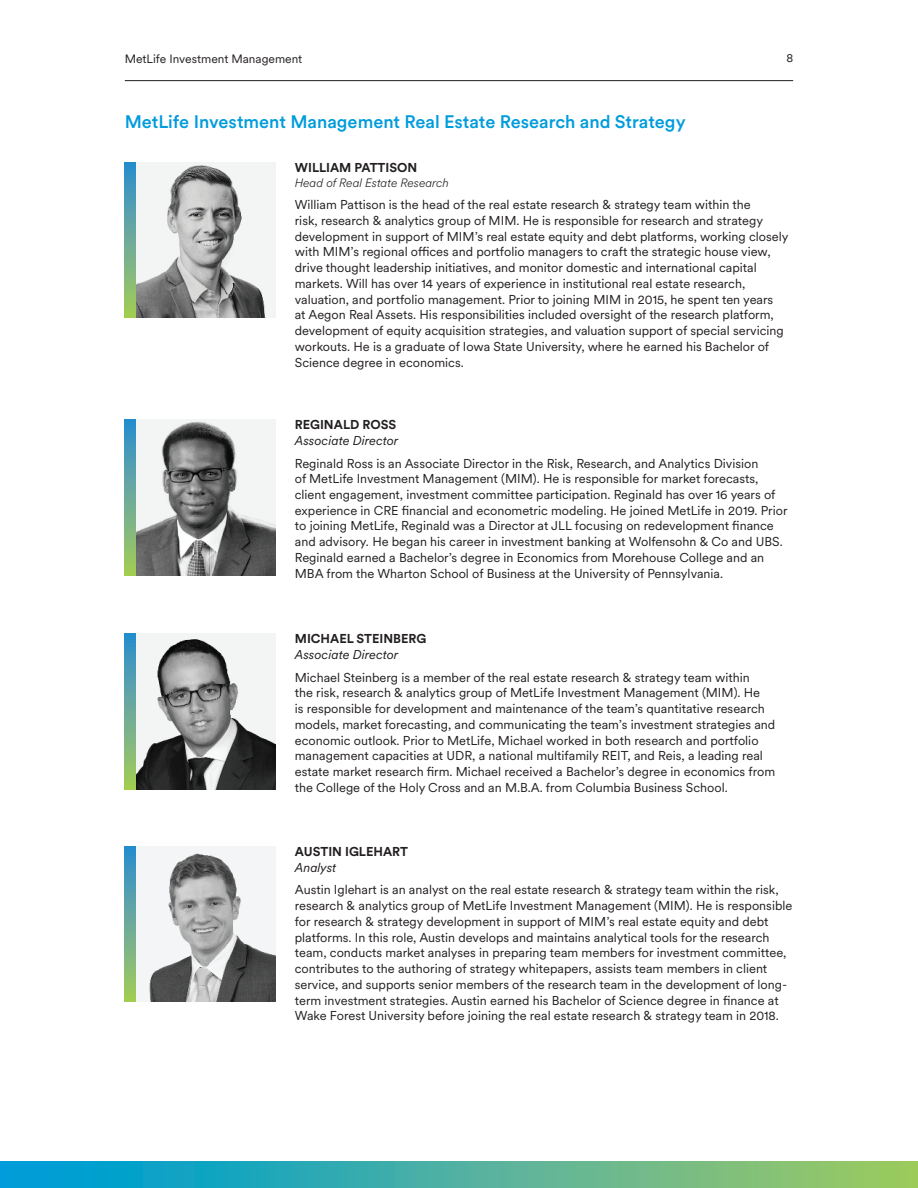
<style>
.page{position:relative;width:918px;height:1188px;background:#fff}
.page>*{position:absolute;margin:0;border:0;box-sizing:border-box;transform-origin:0 0}
.t1{font:500 18px "Met Life Circular";color:#009cdc}
.t2{font:12.75px/15.8px "Met Life Circular";color:#231f20}
.t3{font:700 12.75px "Met Life Circular";color:#231f20}
.t4{font:italic 12.75px "Met Life Circular";color:#231f20}
.t5{font:12px "Met Life Circular";color:#231f20}
.t6{font:italic 300 12px "Met Life Circular";color:#231f20}
</style>
<div class="page">
<hr style="left:125px;top:80px;width:668px;height:1px;background:#231f20">
<div style="left:0;top:1161px;width:918px;height:27px;background:linear-gradient(to right,#009add,#a4c962)"></div>
<img style="left:136px;top:162px;width:140px;height:155px">
<img style="left:136px;top:420px;width:140px;height:155px">
<img style="left:136px;top:634px;width:140px;height:155px">
<img style="left:136px;top:847px;width:140px;height:155px">
<svg style="left:125px;top:162px;width:11px;height:155px"></svg>
<svg style="left:125px;top:420px;width:11px;height:155px"></svg>
<svg style="left:125px;top:634px;width:11px;height:155px"></svg>
<svg style="left:125px;top:847px;width:11px;height:155px"></svg>
<p class="t5" style="left:125px;top:53px;width:179px">MetLife Investment Management</p>
<p class="t5" style="left:786px;top:53px;width:8px">8</p>
<h1 class="t1" style="left:125px;top:115px;width:562px">MetLife Investment Management Real Estate Research and Strategy</h1>
<p class="t3" style="left:295px;top:161px;width:124px">WILLIAM PATTISON</p>
<p class="t6" style="left:295px;top:175px;width:156px">Head of Real Estate Research</p>
<p class="t2" style="left:295px;top:197px;width:495px">William Pattison is the head of the real estate research &amp; strategy team within the<br>risk, research &amp; analytics group of MIM. He is responsible for research and strategy development in support of MIM’s real estate equity and debt platforms, working closely with MIM’s regional offices and portfolio managers to craft the strategic house view, drive thought leadership initiatives, and monitor domestic and international capital markets. Will has over 14 years of experience in institutional real estate research, valuation, and portfolio management. Prior to joining MIM in 2015, he spent ten years<br>at Aegon Real Assets. His responsibilities included oversight of the research platform, development of equity acquisition strategies, and valuation support of special servicing workouts. He is a graduate of Iowa State University, where he earned his Bachelor of Science degree in economics.</p>
<p class="t3" style="left:295px;top:419px;width:103px">REGINALD ROSS</p>
<p class="t4" style="left:295px;top:436px;width:105px">Associate Director</p>
<p class="t2" style="left:295px;top:456px;width:494px">Reginald Ross is an Associate Director in the Risk, Research, and Analytics Division<br>of MetLife Investment Management (MIM). He is responsible for market forecasts, client engagement, investment committee participation. Reginald has over 16 years of experience in CRE financial and econometric modeling. He joined MetLife in 2019. Prior to joining MetLife, Reginald was a Director at JLL focusing on redevelopment finance and advisory. He began his career in investment banking at Wolfensohn &amp; Co and UBS.<br>Reginald earned a Bachelor’s degree in Economics from Morehouse College and an MBA from the Wharton School of Business at the University of Pennsylvania.</p>
<p class="t3" style="left:295px;top:633px;width:133px">MICHAEL STEINBERG</p>
<p class="t4" style="left:295px;top:650px;width:105px">Associate Director</p>
<p class="t2" style="left:295px;top:670px;width:482px">Michael Steinberg is a member of the real estate research &amp; strategy team within<br>the risk, research &amp; analytics group of MetLife Investment Management (MIM). He<br>is responsible for development and maintenance of the team’s quantitative research models, market forecasting, and communicating the team’s investment strategies and economic outlook. Prior to MetLife, Michael worked in both research and portfolio management capacities at UDR, a national multifamily REIT, and Reis, a leading real estate market research firm. Michael received a Bachelor’s degree in economics from the College of the Holy Cross and an M.B.A. from Columbia Business School.</p>
<p class="t3" style="left:295px;top:846px;width:115px">AUSTIN IGLEHART</p>
<p class="t4" style="left:295px;top:863px;width:43px">Analyst</p>
<p class="t2" style="left:295px;top:883px;width:499px">Austin Iglehart is an analyst on the real estate research &amp; strategy team within the risk, research &amp; analytics group of MetLife Investment Management (MIM). He is responsible for research &amp; strategy development in support of MIM’s real estate equity and debt platforms. In this role, Austin develops and maintains analytical tools for the research team, conducts market analyses in preparing team members for investment committee, contributes to the authoring of strategy whitepapers, assists team members in client service, and supports senior members of the research team in the development of long&shy;term investment strategies. Austin earned his Bachelor of Science degree in finance at Wake Forest University before joining the real estate research &amp; strategy team in 2018.</p>
</div>
